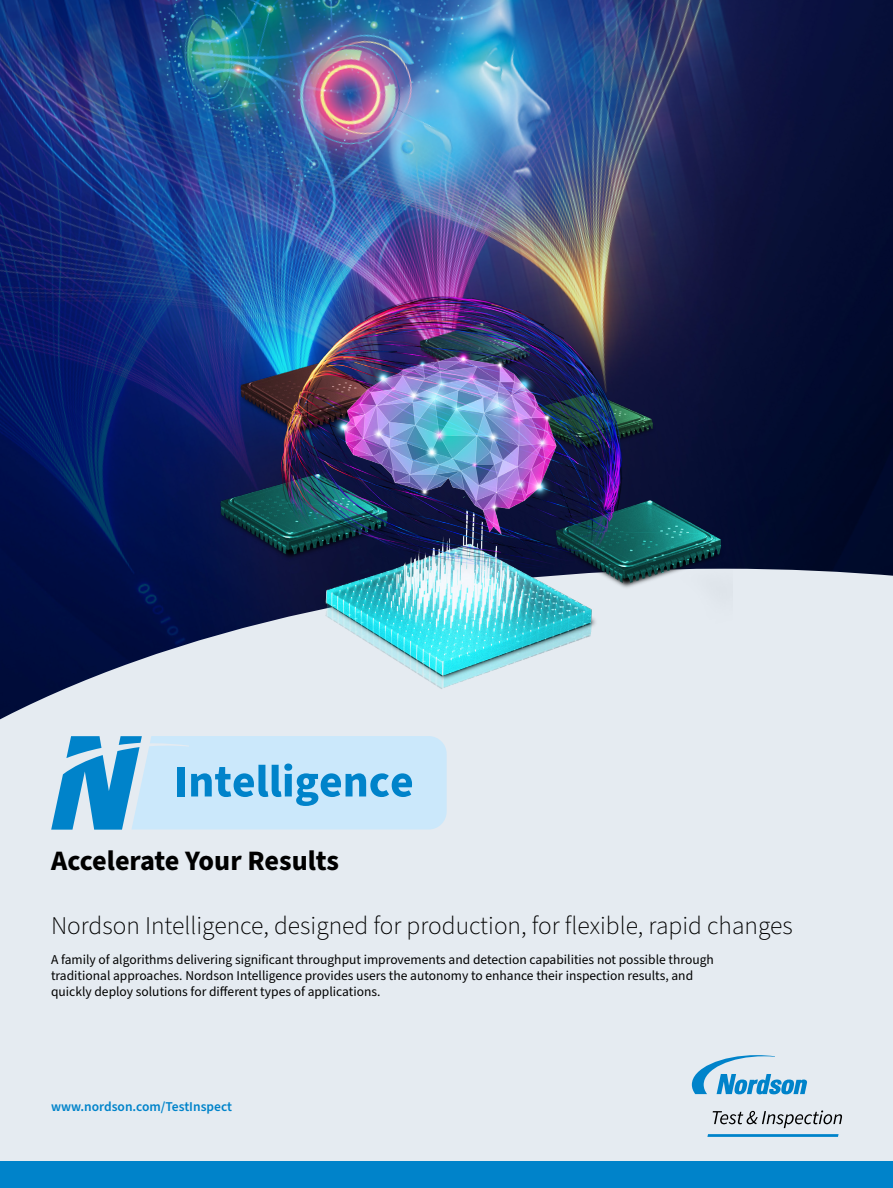
<style>
.page{position:relative;width:893px;height:1188px;background:#fff}
.page>*{position:absolute;margin:0;border:0;box-sizing:border-box;transform-origin:0 0}
.t1{font:700 28.2px "Source Sans Pro";color:#000}
.t2{font:300 25.5px "Source Sans Pro";color:#000}
.t3{font:13.5px/16.2px "Source Sans Pro";color:#000}
.t4{font:600 13.5px "Source Sans Pro";color:#0083ca}
</style>
<div class="page">
<img style="left:0;top:0;width:893px;height:569px">
<div style="left:0;top:569px;width:893px;height:593px;background:#e5ebf1"></div>
<div style="left:0;top:1162px;width:893px;height:26px;background:#0083ca"></div>
<div style="left:300px;top:693px;width:341px;height:46px;background:#e5ebf1"></div>
<svg style="left:692px;top:1055px;width:115px;height:39px;background:#98c8e3"></svg>
<svg style="left:707px;top:1134px;width:131px;height:3px"></svg>
<svg style="left:713px;top:1110px;width:129px;height:18px;background:#b6bbc0"></svg>
<img style="left:214px;top:283px;width:518px;height:410px">
<svg style="left:51px;top:736px;width:396px;height:94px;background:#9fd1ee"></svg>
<h1 class="t1" style="left:51px;top:842px;width:289px">Accelerate Your Results</h1>
<h2 class="t2" style="left:51px;top:908px;width:743px">Nordson Intelligence, designed for production, for flexible, rapid changes</h2>
<p class="t3" style="left:51px;top:952px;width:664px">A family of algorithms delivering significant throughput improvements and detection capabilities not possible through traditional approaches. Nordson Intelligence provides users the autonomy to enhance their inspection results, and quickly deploy solutions for different types of applications.</p>
<p class="t4" style="left:51px;top:1098px;width:182px">www.nordson.com/TestInspect</p>
</div>
